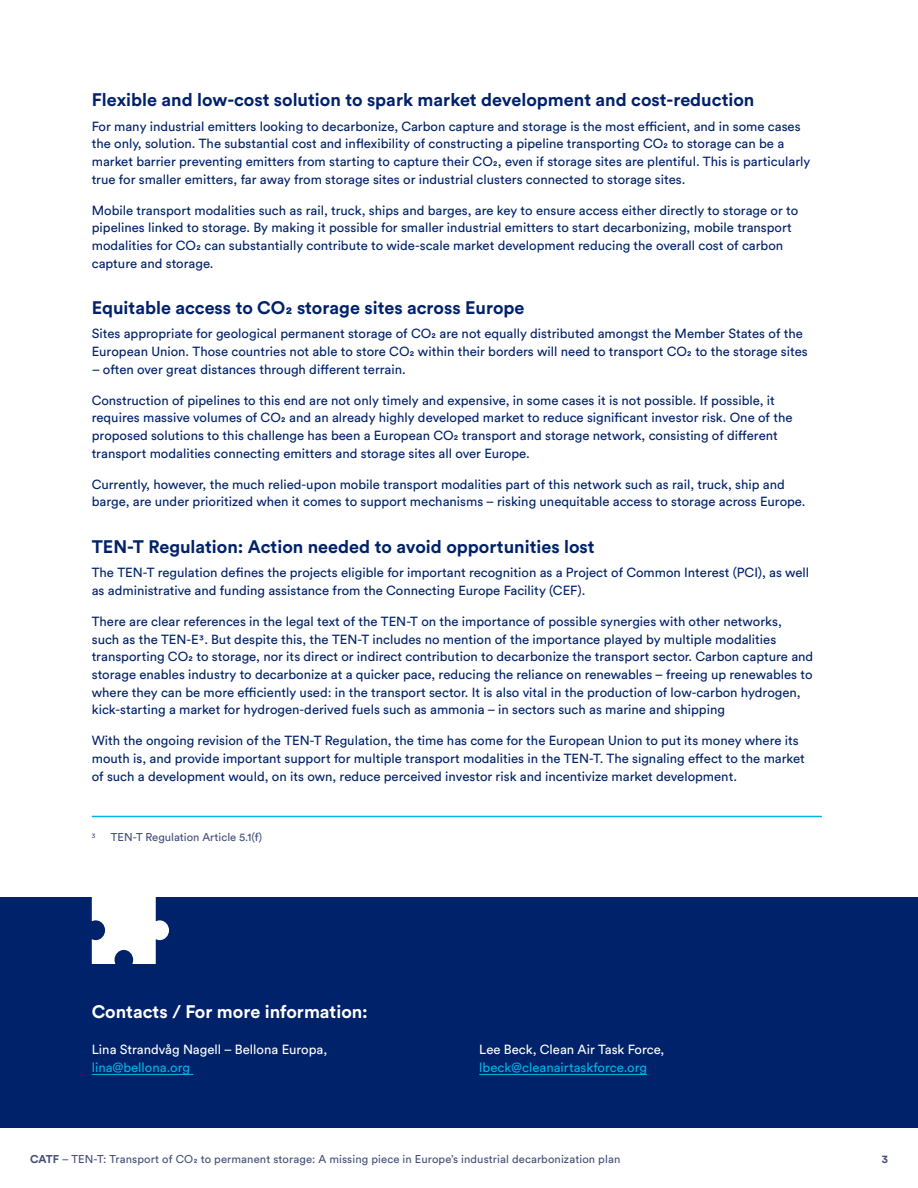
<style>
.page{position:relative;width:918px;height:1188px;background:#fff}
.page>*{position:absolute;margin:0;border:0;box-sizing:border-box;transform-origin:0 0}
.t1{font:700 18px "Circular Std";color:#00226a}
.t2{font:700 18px "Circular Std";color:#fff}
.t3{font:13.2px/17.7px "Circular Std";color:#00226a}
.t4{font:13.2px "Circular Std";color:#fff}
.t5{font:13.2px "Circular Std";color:#00b2e2}
.t6{font:11.25px "Circular Std";letter-spacing:.01em;color:#444e7a}
.t7{font:700 11.25px "Circular Std";color:#444e7a}
.t8{font:6.6px "Circular Std";color:#444e7a}
.s1{font-weight:700}
</style>
<div class="page">
<div style="left:0;top:897px;width:918px;height:231px;background:#00226a"></div>
<hr style="left:92px;top:1074px;width:101px;height:1px;background:#00b2e2">
<hr style="left:479px;top:1074px;width:168px;height:1px;background:#00b2e2">
<svg style="left:92px;top:897px;width:77px;height:67px"></svg>
<hr style="left:92px;top:816px;width:730px;height:1px;background:#00b2e2">
<h1 class="t1" style="left:92px;top:88px;width:664px">Flexible and low-cost solution to spark market development and cost-reduction</h1>
<p class="t3" style="left:92px;top:117px;width:720px">For many industrial emitters looking to decarbonize, Carbon capture and storage is the most efficient, and in some cases the only, solution. The substantial cost and inflexibility of constructing a pipeline transporting CO2 to storage can be a market barrier preventing emitters from starting to capture their CO2, even if storage sites are plentiful. This is particularly true for smaller emitters, far away from storage sites or industrial clusters connected to storage sites.</p>
<p class="t3" style="left:92px;top:201px;width:708px">Mobile transport modalities such as rail, truck, ships and barges, are key to ensure access either directly to storage or to pipelines linked to storage. By making it possible for smaller industrial emitters to start decarbonizing, mobile transport modalities for CO2 can substantially contribute to wide-scale market development reducing the overall cost of carbon capture and storage.</p>
<h1 class="t1" style="left:92px;top:296px;width:434px">Equitable access to CO2 storage sites across Europe</h1>
<p class="t3" style="left:92px;top:325px;width:717px">Sites appropriate for geological permanent storage of CO2 are not equally distributed amongst the Member States of the<br>European Union. Those countries not able to store CO2 within their borders will need to transport CO2 to the storage sites</p>
<p class="t3" style="left:92px;top:360px;width:316px">– often over great distances through different terrain.</p>
<p class="t3" style="left:92px;top:391px;width:702px">Construction of pipelines to this end are not only timely and expensive, in some cases it is not possible. If possible, it requires massive volumes of CO2 and an already highly developed market to reduce significant investor risk. One of the proposed solutions to this challenge has been a European CO2 transport and storage network, consisting of different transport modalities connecting emitters and storage sites all over Europe.</p>
<p class="t3" style="left:92px;top:475px;width:715px">Currently, however, the much relied-upon mobile transport modalities part of this network such as rail, truck, ship and barge, are under prioritized when it comes to support mechanisms – risking unequitable access to storage across Europe.</p>
<h1 class="t1" style="left:92px;top:535px;width:504px">TEN-T Regulation: Action needed to avoid opportunities lost</h1>
<p class="t3" style="left:92px;top:564px;width:719px">The TEN-T regulation defines the projects eligible for important recognition as a Project of Common Interest (PCI), as well as administrative and funding assistance from the Connecting Europe Facility (CEF).</p>
<p class="t3" style="left:92px;top:612px;width:723px">There are clear references in the legal text of the TEN-T on the importance of possible synergies with other networks,<br>such as the TEN-E3. But despite this, the TEN-T includes no mention of the importance played by multiple modalities transporting CO2 to storage, nor its direct or indirect contribution to decarbonize the transport sector. Carbon capture and storage enables industry to decarbonize at a quicker pace, reducing the reliance on renewables – freeing up renewables to where they can be more efficiently used: in the transport sector. It is also vital in the production of low-carbon hydrogen, kick-starting a market for hydrogen-derived fuels such as ammonia – in sectors such as marine and shipping</p>
<p class="t3" style="left:92px;top:732px;width:715px">With the ongoing revision of the TEN-T Regulation, the time has come for the European Union to put its money where its mouth is, and provide important support for multiple transport modalities in the TEN-T. The signaling effect to the market of such a development would, on its own, reduce perceived investor risk and incentivize market development.</p>
<p class="t8" style="left:92px;top:831px;width:5px">3</p>
<p class="t6" style="left:111px;top:831px;width:153px">TEN-T Regulation Article 5.1(f)</p>
<h1 class="t2" style="left:92px;top:1000px;width:278px">Contacts / For more information:</h1>
<p class="t4" style="left:92px;top:1042px;width:237px">Lina Strandvåg Nagell – Bellona Europa,</p>
<p class="t5" style="left:92px;top:1059px;width:100px">lina@bellona.org</p>
<p class="t4" style="left:479px;top:1042px;width:187px">Lee Beck, Clean Air Task Force,</p>
<p class="t5" style="left:479px;top:1059px;width:169px">lbeck@cleanairtaskforce.org</p>
<p class="t6" style="left:30px;top:1152px;width:592px"><span class="s1">CATF</span> – TEN-T: Transport of CO2 to permanent storage: A missing piece in Europe’s industrial decarbonization plan</p>
<p class="t7" style="left:882px;top:1151px;width:8px">3</p>
</div>
